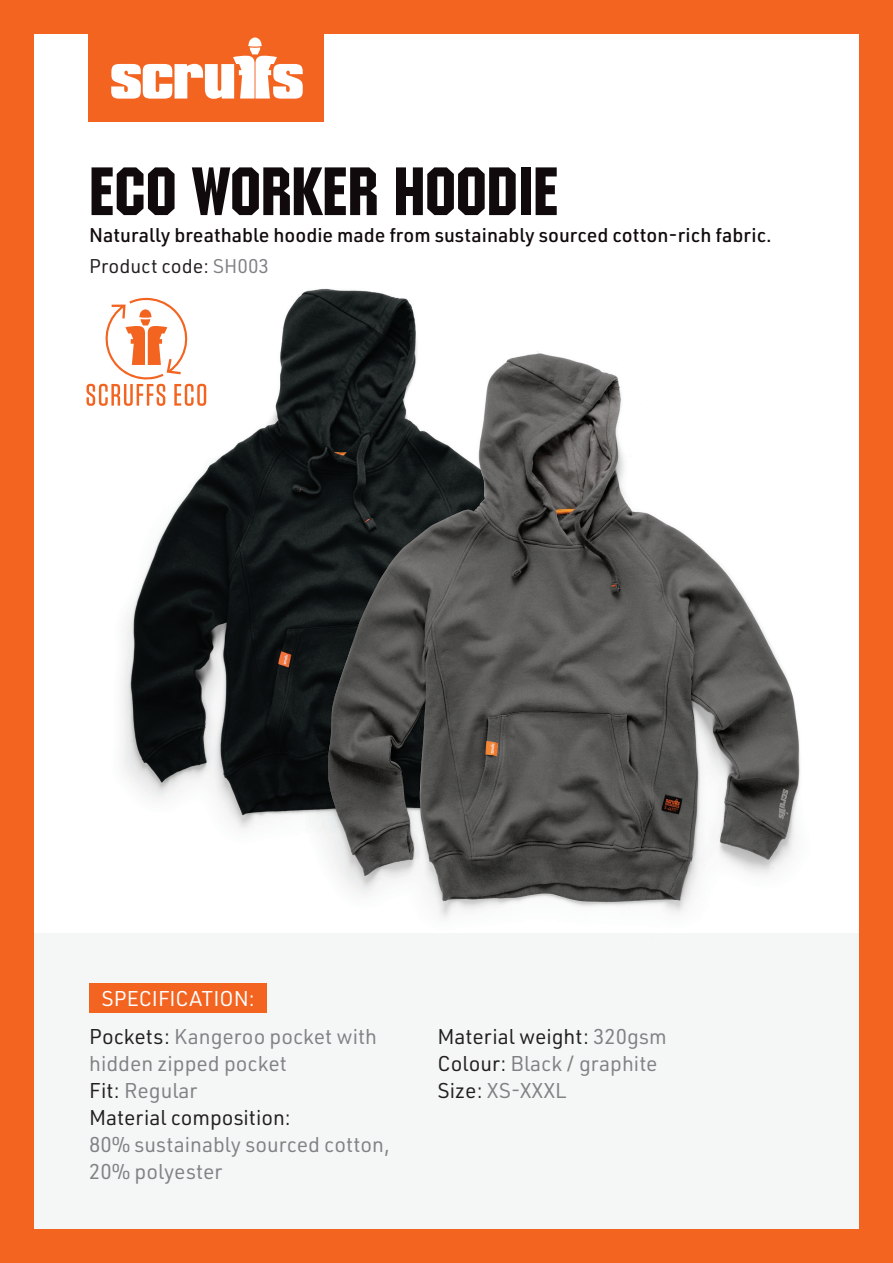
<style>
.page{position:relative;width:893px;height:1263px;background:#f36421}
.page>*{position:absolute;margin:0;border:0;box-sizing:border-box;transform-origin:0 0}
.t1{font:67.5px "Machine IT Cby BT";color:#110a0c}
.t2{font:21px/27px "URWDIN";color:#808285}
.t3{font:21px/27px "URWDIN";color:#231f20}
.t4{font:21px "URWDIN";color:#fff}
.t5{font:500 19.5px/30.6px "URWDIN";color:#110a0c}
.s1{font-weight:400;color:#231f20}
.s2{font-weight:400;color:#808285}
.s3{color:#231f20}
.s4{color:#808285}
</style>
<div class="page">
<div style="left:34px;top:34px;width:825px;height:1195px;background:#fff"></div>
<div style="left:88px;top:0;width:236px;height:121px;background:#f36421"></div>
<svg style="left:111px;top:38px;width:192px;height:61px"></svg>
<div style="left:34px;top:933px;width:825px;height:296px;background:#f5f7f7"></div>
<img style="left:122px;top:288px;width:294px;height:541px">
<img style="left:273px;top:338px;width:527px;height:581px">
<img style="left:328px;top:354px;width:210px;height:535px">
<div style="left:89px;top:983px;width:178px;height:29px;background:#f36421"></div>
<svg style="left:87px;top:292px;width:119px;height:114px"></svg>
<h1 class="t1" style="left:89px;top:151px;width:471px">ECO WORKER HOODIE</h1>
<p class="t5" style="left:89px;top:219px;width:684px">Naturally breathable hoodie made from sustainably sourced cotton-rich fabric.<br><span class="s1">Product code:</span> <span class="s2">SH003</span></p>
<p class="t4" style="left:102px;top:984px;width:155px">SPECIFICATION:</p>
<p class="t2" style="left:89px;top:1023px;width:289px"><span class="s3">Pockets:</span> Kangeroo pocket with hidden zipped pocket<br><span class="s3">Fit:</span> Regular<br><span class="s3">Material composition:</span></p>
<p class="t2" style="left:89px;top:1131px;width:302px">80% sustainably sourced cotton,<br>20% polyester</p>
<p class="t3" style="left:437px;top:1023px;width:231px">Material weight: <span class="s4">320gsm<br></span>Colour: <span class="s4">Black / graphite<br></span>Size: <span class="s4">XS-XXXL</span></p>
</div>
